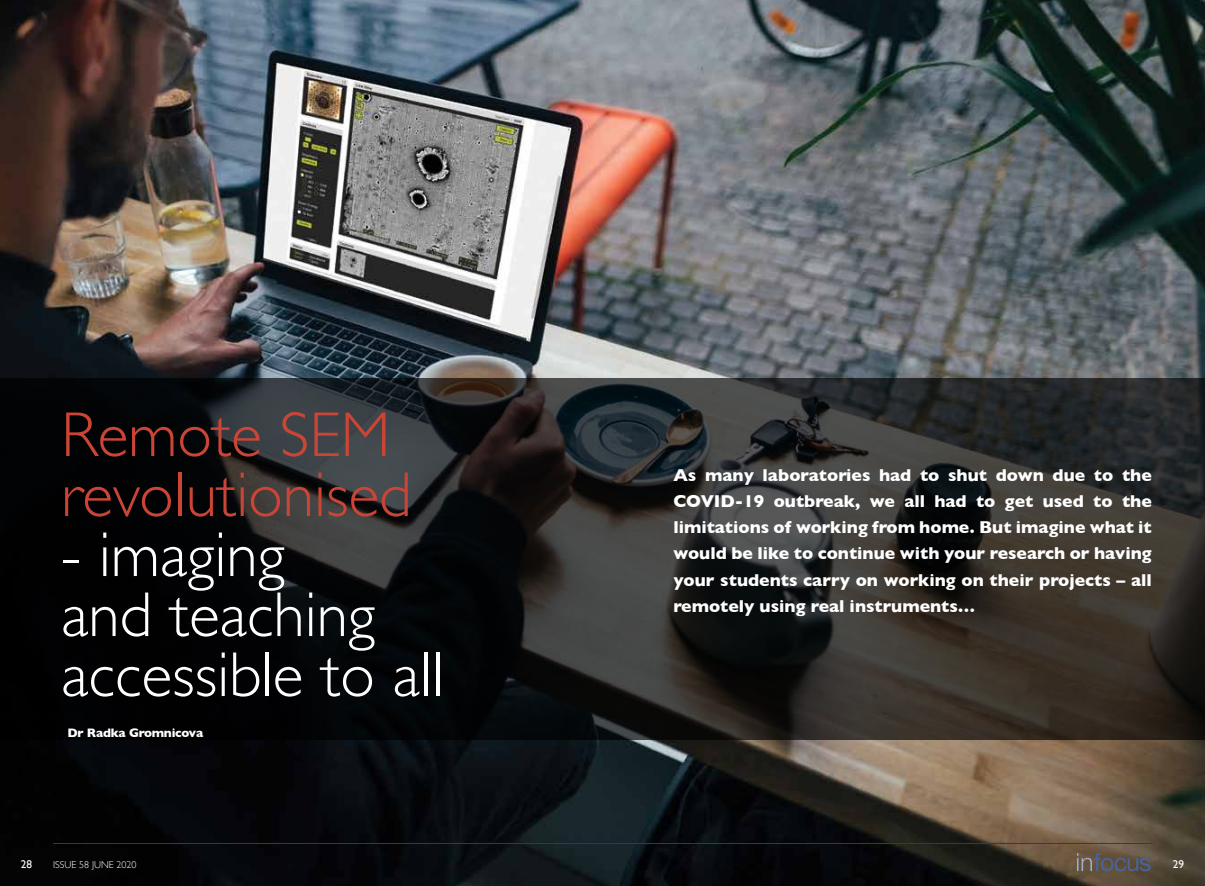
<style>
.page{position:relative;width:1205px;height:886px;background:#fff}
.page>*{position:absolute;margin:0;border:0;box-sizing:border-box;transform-origin:0 0}
.t1{font:300 63.75px/60px "Gill Sans";color:#fff}
.t2{font:300 63.75px/60px "Gill Sans";color:#ca4535}
.t3{font:700 17.5px/26.2px "Gill Sans";color:#fff;text-align:justify}
.t4{font:700 12.5px "Gill Sans";letter-spacing:-.02em;color:#fff}
.t5{font:11.25px "Gill Sans";color:#fff}
.t6{font:300 10px "Gill Sans";color:#fff}
</style>
<div class="page">
<img style="left:0;top:0;width:1205px;height:886px">
<svg style="left:1077px;top:853px;width:73px;height:18px"></svg>
<hr style="left:53px;top:843px;width:1099px;height:1px;background:#1e4164">
<svg style="left:0;top:378px;width:1205px;height:362px;background:#20201f"></svg>
<h1 class="t2" style="left:61px;top:402px;width:352px">Remote SEM revolutionised</h1>
<h1 class="t1" style="left:61px;top:522px;width:384px">- imaging<br>and teaching accessible to all</h1>
<p class="t4" style="left:67px;top:723px;width:137px">Dr Radka Gromnicova</p>
<p class="t3" style="left:673px;top:461px;width:480px">As many laboratories had to shut down due to the COVID-19 outbreak, we all had to get used to the limitations of working from home. But imagine what it would be like to continue with your research or having your students carry on working on their projects – all remotely using real instruments…</p>
<p class="t5" style="left:21px;top:858px;width:13px">28</p>
<p class="t6" style="left:53px;top:856px;width:85px">ISSUE 58 JUNE 2020</p>
<p class="t5" style="left:1173px;top:858px;width:13px">29</p>
</div>
